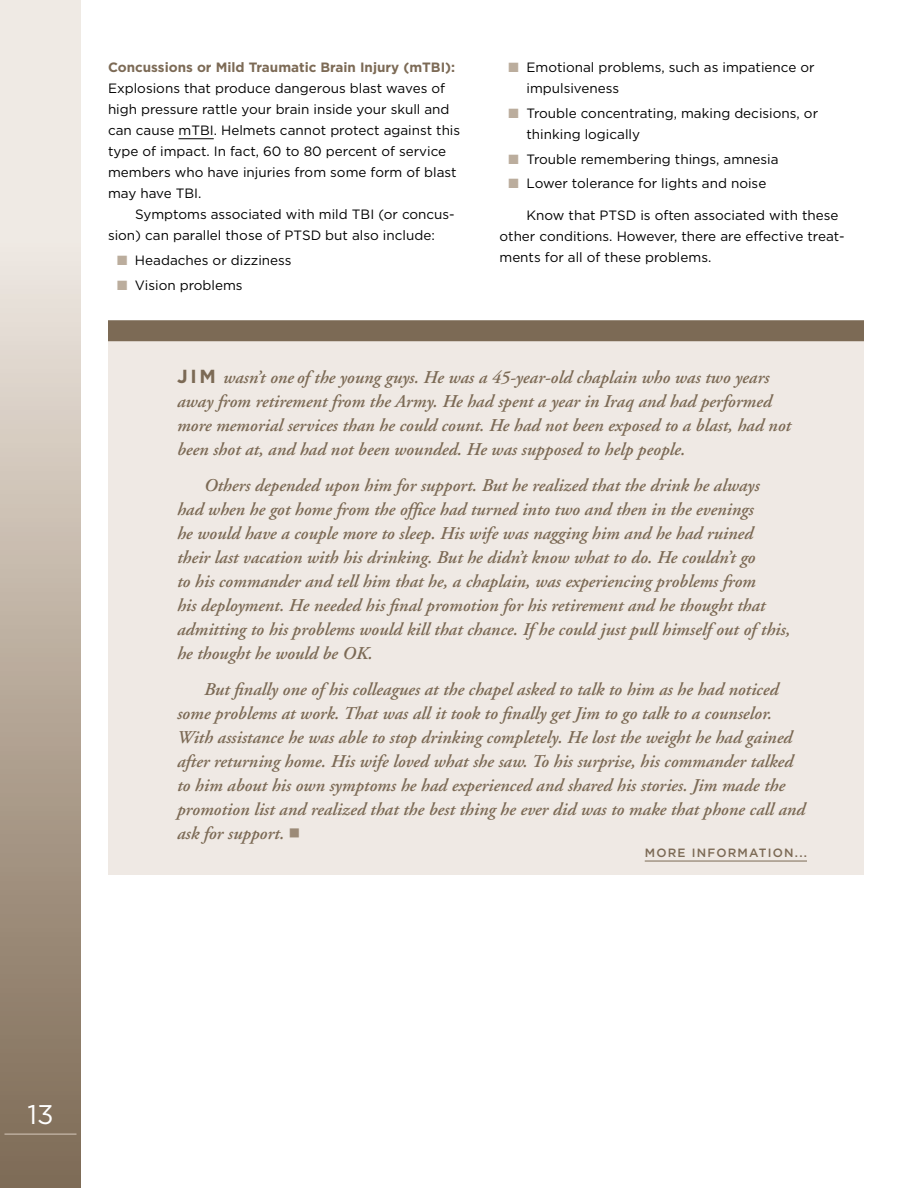
<style>
.page{position:relative;width:918px;height:1188px;background:#fff}
.page>*{position:absolute;margin:0;border:0;box-sizing:border-box;transform-origin:0 0}
.t1{font:27px "Gotham";color:#fff}
._04_Callout{font:italic 600 18px/24px "Adobe Garamond";color:#7c6a55}
._01-Text_no_indent{font:13.5px/21px "Gotham";color:#000}
._01a_Text-Bullets{font:13.5px/21px "Gotham";color:#000}
._01-Text{font:13.5px/21px "Gotham";color:#000}
._07_More_Info{font:500 12px "Gotham";letter-spacing:.1em;color:#7c6a55}
.s1{font-weight:700;color:#7c6a55}
.s2{color:#bbad9d}
.s3{font-family:"Gotham";font-weight:700;font-style:normal;font-size:18.9px}
.s4{font-family:"Universal Newswith Comm Pi";font-weight:400;font-style:normal;color:#9b8a77}
</style>
<div class="page">
<hr style="left:178px;top:138px;width:36px;height:1px;background:#000">
<div style="left:108px;top:324px;width:756px;height:550px;background:#efe9e4"></div>
<hr style="left:645px;top:861px;width:162px;height:1px;background:#7c6a55">
<div style="left:108px;top:320px;width:756px;height:21px;background:#7c6a55"></div>
<svg style="left:0;top:0;width:81px;height:1188px"></svg>
<hr style="left:4px;top:1133px;width:72px;height:2px;background:#bbad9d">
<p class="_01-Text_no_indent" style="left:108px;top:56px;width:354px"><span class="s1">Concussions or Mild Traumatic Brain Injury (mTBI):<br></span>Explosions that produce dangerous blast waves of high pressure rattle your brain inside your skull and can cause mTBI. Helmets cannot protect against this type of impact. In fact, 60 to 80 percent of service members who have injuries from some form of blast may have TBI.</p>
<p class="_01-Text" style="left:108px;top:204px;width:348px;text-indent:27px">Symptoms associated with mild TBI (or concus&shy;sion) can parallel those of PTSD but also include:</p>
<p class="_01a_Text-Bullets" style="left:117px;top:249px;width:176px"><span class="s2">■</span> Headaches or dizziness</p>
<p class="_01a_Text-Bullets" style="left:117px;top:274px;width:127px"><span class="s2">■</span> Vision problems</p>
<p class="_01a_Text-Bullets" style="left:526px;top:56px;width:290px;text-indent:-18px"><span class="s2">■</span> Emotional problems, such as impatience or impulsiveness</p>
<p class="_01a_Text-Bullets" style="left:526px;top:102px;width:293px;text-indent:-18px"><span class="s2">■</span> Trouble concentrating, making decisions, or thinking logically</p>
<p class="_01a_Text-Bullets" style="left:508px;top:148px;width:272px"><span class="s2">■</span> Trouble remembering things, amnesia</p>
<p class="_01a_Text-Bullets" style="left:508px;top:173px;width:259px"><span class="s2">■</span> Lower tolerance for lights and noise</p>
<p class="_01-Text" style="left:499px;top:204px;width:347px;text-indent:27px">Know that PTSD is often associated with these other conditions. However, there are effective treat&shy;ments for all of these problems.</p>
<p class="_04_Callout" style="left:177px;top:366px;width:616px"><span class="s3">j im</span> wasn’t one of the young guys. He was a 45-year-old chaplain who was two years away from retirement from the Army. He had spent a year in Iraq and had performed more memorial services than he could count. He had not been exposed to a blast, had not been shot at, and had not been wounded. He was supposed to help people.</p>
<p class="_04_Callout" style="left:177px;top:474px;width:615px;text-indent:27px">Others depended upon him for support. But he realized that the drink he always had when he got home from the office had turned into two and then in the evenings<br>he would have a couple more to sleep. His wife was nagging him and he had ruined their last vacation with his drinking. But he didn’t know what to do. He couldn’t go<br>to his commander and tell him that he, a chaplain, was experiencing problems from<br>his deployment. He needed his final promotion for his retirement and he thought that admitting to his problems would kill that chance. If he could just pull himself out of this, he thought he would be OK.</p>
<p class="_04_Callout" style="left:177px;top:678px;width:630px;text-indent:27px">But finally one of his colleagues at the chapel asked to talk to him as he had noticed some problems at work. That was all it took to finally get Jim to go talk to a counselor.<br>With assistance he was able to stop drinking completely. He lost the weight he had gained after returning home. His wife loved what she saw. To his surprise, his commander talked to him about his own symptoms he had experienced and shared his stories. Jim made the promotion list and realized that the best thing he ever did was to make that phone call and ask for support. <span class="s4">n</span></p>
<p class="_07_More_Info" style="left:645px;top:846px;width:164px">MORE INFORMATION...</p>
<h1 class="t1" style="left:27px;top:1100px;width:28px">13</h1>
</div>
